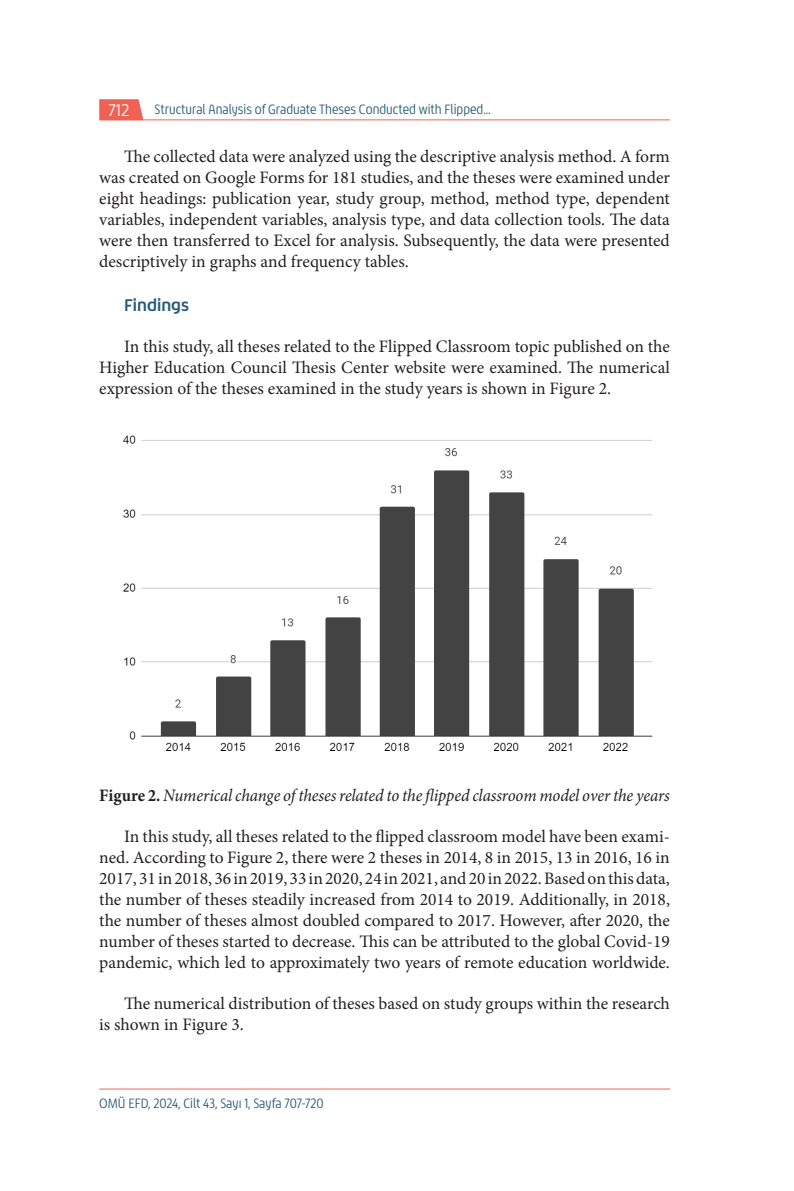
<style>
.page{position:relative;width:794px;height:1191px;background:#fff}
.page>*{position:absolute;margin:0;border:0;box-sizing:border-box;transform-origin:0 0}
.ANA_METİN{font:17.5px/21px "Minion Pro";color:#231f20;text-align:justify}
.ANA_METİN-2{font:italic 17.5px "Minion Pro";letter-spacing:-.01em;color:#231f20;scale:.96 1}
.ARA_BASLIK{font:17.5px "Chypre Nor Bol";color:#285b77}
.t1{font:17.5px "Chypre Nor Boo";color:#fff}
.t2{font:14px "Chypre Con Boo";color:#285b77}
.s1{font-weight:700;font-style:normal}
</style>
<div class="page">
<svg style="left:99px;top:99px;width:44px;height:21px"></svg>
<hr style="left:99px;top:120px;width:571px;height:1px;background:#f16153">
<hr style="left:99px;top:1088px;width:571px;height:1px;background:#f16153">
<img style="left:123px;top:435px;width:530px;height:316px">
<p class="t1" style="left:108px;top:100px;width:22px">712</p>
<p class="t2" style="left:155px;top:101px;width:337px">Structural Analysis of Graduate Theses Conducted with Flipped...</p>
<p class="ANA_METİN" style="left:99px;top:146px;width:572px;text-indent:25px">The collected data were analyzed using the descriptive analysis method. A form was created on Google Forms for 181 studies, and the theses were examined under eight headings: publication year, study group, method, method type, dependent variables, independent variables, analysis type, and data collection tools. The data were then transferred to Excel for analysis. Subsequently, the data were presented descriptively in graphs and frequency tables.</p>
<p class="ARA_BASLIK" style="left:124px;top:295px;width:66px">Findings</p>
<p class="ANA_METİN" style="left:99px;top:336px;width:572px;text-indent:25px">In this study, all theses related to the Flipped Classroom topic published on the Higher Education Council Thesis Center website were examined. The numerical expression of the theses examined in the study years is shown in Figure 2.</p>
<p class="ANA_METİN-2" style="left:99px;top:783px;width:596px"><span class="s1">Figure 2.</span> Numerical change of theses related to the flipped classroom model over the years</p>
<p class="ANA_METİN" style="left:99px;top:826px;width:572px;text-indent:25px">In this study, all theses related to the flipped classroom model have been exami&shy;ned. According to Figure 2, there were 2 theses in 2014, 8 in 2015, 13 in 2016, 16 in 2017, 31 in 2018, 36 in 2019, 33 in 2020, 24 in 2021, and 20 in 2022. Based on this data, the number of theses steadily increased from 2014 to 2019. Additionally, in 2018, the number of theses almost doubled compared to 2017. However, after 2020, the number of theses started to decrease. This can be attributed to the global Covid-19 pandemic, which led to approximately two years of remote education worldwide.</p>
<p class="ANA_METİN" style="left:99px;top:992px;width:572px;text-indent:25px">The numerical distribution of theses based on study groups within the research is shown in Figure 3.</p>
<p class="t2" style="left:99px;top:1095px;width:226px">OMÜ EFD, 2024, Cilt 43, Sayı 1, Sayfa 707-720</p>
</div>
